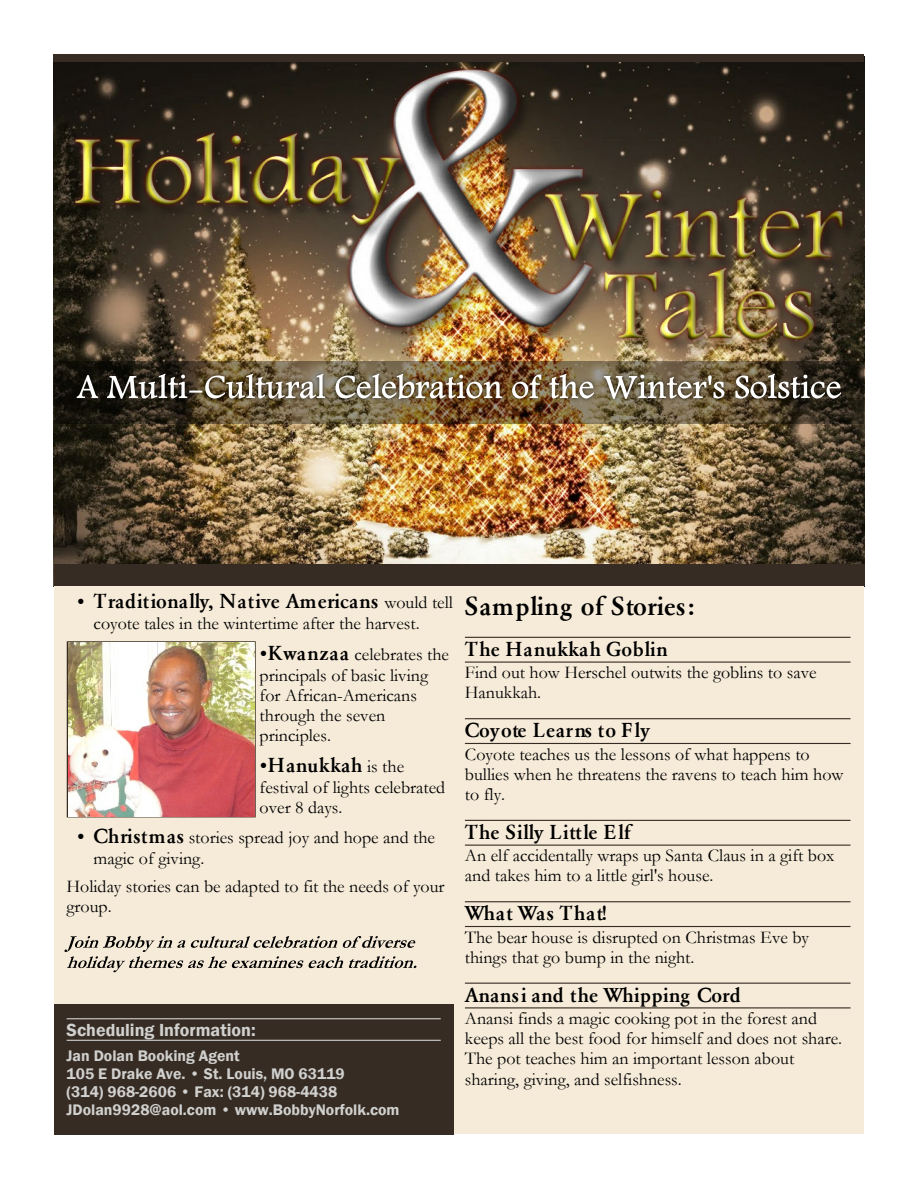
<style>
.page{position:relative;width:918px;height:1188px;background:#fff}
.page>*{position:absolute;margin:0;border:0;box-sizing:border-box;transform-origin:0 0}
.t1{font:500 27px "Garamond";letter-spacing:.01em;color:#000}
.t2{font:500 21px "Garamond";letter-spacing:.005em;color:#000}
.t3{font:500 21px "Garamond";letter-spacing:-.015em;color:#000}
.t4{font:500 21px "Garamond";letter-spacing:.03em;color:#000}
.t5{font:18px/20.2px "Garamond";color:#000}
.t6{font:600 18px "Franklin Gothic";color:#d0d0cf}
.t7{font:600 15.75px/17.9px "Franklin Gothic";color:#d0d0cf}
.s1{font-weight:400;font-size:18px}
.s2{font-weight:500;font-size:21px}
</style>
<div class="page">
<img style="left:54px;top:62px;width:810px;height:502px">
<div style="left:54px;top:564px;width:809px;height:570px;background:#f6ebd9"></div>
<svg style="left:64px;top:936px;width:352px;height:36px"></svg>
<hr style="left:465px;top:637px;width:386px;height:1px;background:#362c23">
<hr style="left:465px;top:662px;width:386px;height:1px;background:#362c23">
<hr style="left:465px;top:718px;width:386px;height:1px;background:#362c23">
<hr style="left:465px;top:743px;width:386px;height:1px;background:#362c23">
<hr style="left:465px;top:820px;width:386px;height:1px;background:#362c23">
<hr style="left:465px;top:845px;width:386px;height:1px;background:#362c23">
<hr style="left:465px;top:901px;width:386px;height:1px;background:#362c23">
<hr style="left:465px;top:926px;width:386px;height:1px;background:#362c23">
<hr style="left:465px;top:983px;width:386px;height:1px;background:#362c23">
<hr style="left:465px;top:1007px;width:386px;height:1px;background:#362c23">
<div style="left:67px;top:641px;width:189px;height:176px;border:2px solid #362c23"></div>
<div style="left:54px;top:1004px;width:399px;height:130px;background:#362c23"></div>
<hr style="left:67px;top:1018px;width:374px;height:1px;background:#d0d0cf">
<hr style="left:67px;top:1040px;width:374px;height:1px;background:#d0d0cf">
<img style="left:329px;top:62px;width:445px;height:468px">
<img style="left:66px;top:92px;width:395px;height:179px">
<div style="left:54px;top:361px;width:810px;height:63px;background:#000;opacity:.39"></div>
<img style="left:71px;top:356px;width:527px;height:64px">
<svg style="left:77px;top:375px;width:21px;height:23px"></svg>
<svg style="left:107px;top:374px;width:218px;height:25px"></svg>
<img style="left:335px;top:374px;width:167px;height:25px">
<svg style="left:512px;top:375px;width:29px;height:24px"></svg>
<svg style="left:549px;top:374px;width:45px;height:25px"></svg>
<img style="left:537px;top:147px;width:328px;height:178px">
<img style="left:598px;top:226px;width:267px;height:202px">
<div style="left:54px;top:564px;width:810px;height:22px;background:#362c23"></div>
<div style="left:54px;top:54px;width:810px;height:8px;background:#362c23"></div>
<img style="left:68px;top:643px;width:186px;height:173px">
<p class="t2" style="left:93px;top:589px;width:361px">Traditionally, Native Americans <span class="s1">would tell</span></p>
<p class="t5" style="left:268px;top:611px;width:183px;line-height:30.3px;text-indent:-174px">coyote tales in the wintertime after the harvest.<br><span class="s2">Kwanzaa</span> celebrates the</p>
<p class="t5" style="left:260px;top:667px;width:170px">principals of basic living for African-Americans through the seven principles.</p>
<p class="t2" style="left:268px;top:752px;width:138px">Hanukkah <span class="s1">is the</span></p>
<p class="t5" style="left:260px;top:779px;width:187px">festival of lights celebrated over 8 days.</p>
<p class="t5" style="left:94px;top:829px;width:343px;line-height:21px"><span class="s2">Christmas</span> stories spread joy and hope and the magic of giving.</p>
<p class="t5" style="left:67px;top:879px;width:379px">Holiday stories can be adapted to fit the needs of your group.</p>
<p class="t6" style="left:67px;top:1023px;width:190px">Scheduling Information:</p>
<p class="t7" style="left:67px;top:1048px;width:334px">Jan Dolan Booking Agent<br>105 E Drake Ave. • St. Louis, MO 63119<br>(314) 968-2606 • Fax: (314) 968-4438<br>JDolan9928@aol.com • www.BobbyNorfolk.com</p>
<h1 class="t1" style="left:465px;top:590px;width:231px">Sampling of Stories:</h1>
<p class="t2" style="left:465px;top:637px;width:205px">The Hanukkah Goblin</p>
<p class="t5" style="left:465px;top:665px;width:353px">Find out how Herschel outwits the goblins to save<br>Hanukkah.</p>
<p class="t2" style="left:465px;top:718px;width:187px">Coyote Learns to Fly</p>
<p class="t5" style="left:465px;top:746px;width:380px">Coyote teaches us the lessons of what happens to bullies when he threatens the ravens to teach him how to fly.</p>
<p class="t2" style="left:465px;top:820px;width:167px">The Silly Little Elf</p>
<p class="t5" style="left:465px;top:848px;width:371px">An elf accidentally wraps up Santa Claus in a gift box and takes him to a little girl's house.</p>
<p class="t4" style="left:465px;top:901px;width:144px">What Was That!</p>
<p class="t5" style="left:465px;top:929px;width:346px">The bear house is disrupted on Christmas Eve by things that go bump in the night.</p>
<p class="t3" style="left:465px;top:983px;width:277px">Anansi and the Whipping Cord</p>
<p class="t5" style="left:465px;top:1010px;width:379px">Anansi finds a magic cooking pot in the forest and keeps all the best food for himself and does not share.<br>The pot teaches him an important lesson about sharing, giving, and selfishness.</p>
</div>
